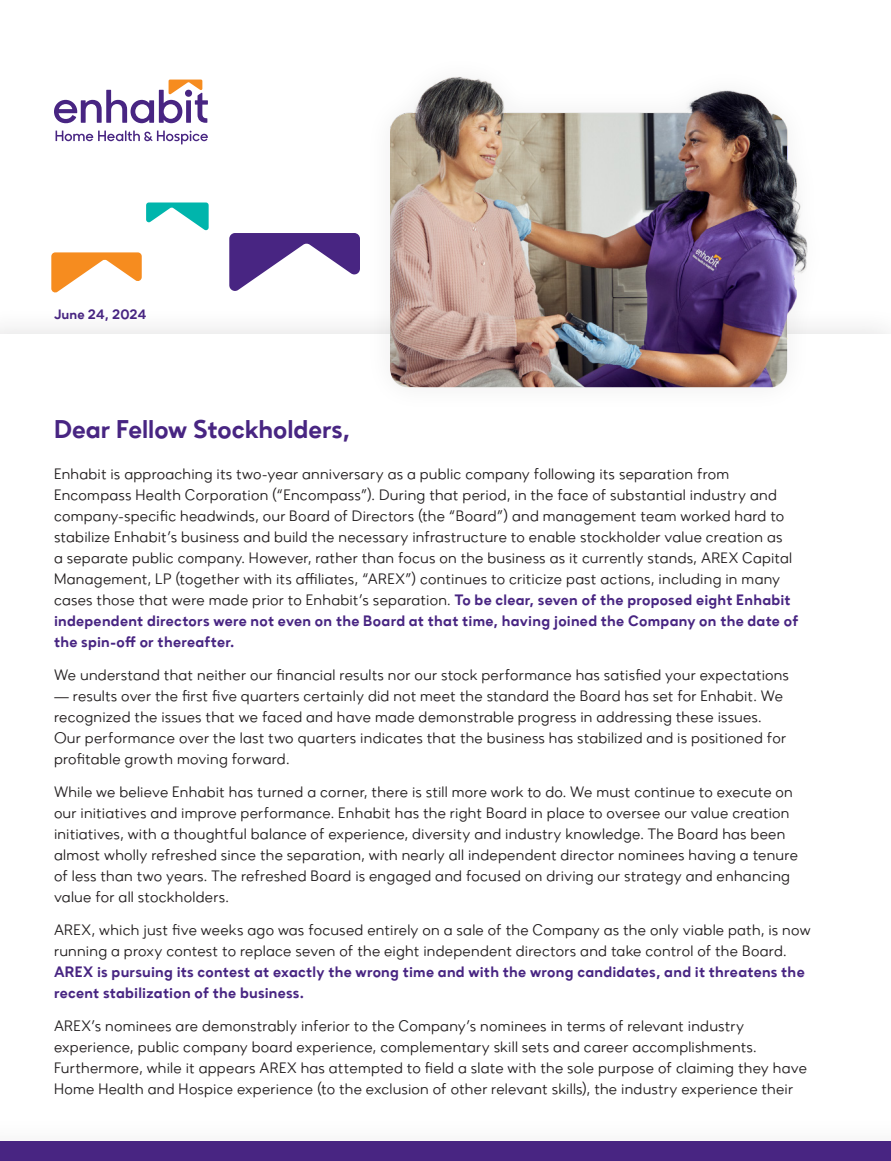
<style>
.page{position:relative;width:891px;height:1161px;background:#fff}
.page>*{position:absolute;margin:0;border:0;box-sizing:border-box;transform-origin:0 0}
.t1{font:25.5px "Zirkel Regular 5";color:#482582}
.Body_Text{font:15px/21px "Zirkel";letter-spacing:.015em;color:#231f20}
.Negative{font:13.5px "Zirkel Regular 5";letter-spacing:.01em;color:#482582}
.s1{font-family:"Zirkel Regular 5";color:#482582}
</style>
<div class="page">
<svg style="left:54px;top:80px;width:154px;height:64px"></svg>
<img style="left:390px;top:76px;width:418px;height:311px">
<div style="left:0;top:1142px;width:891px;height:19px;background:#482582"></div>
<svg style="left:51px;top:252px;width:91px;height:41px"></svg>
<svg style="left:146px;top:203px;width:63px;height:28px"></svg>
<svg style="left:229px;top:233px;width:131px;height:58px"></svg>
<hr style="left:887px;top:746px;width:4px;height:402px;background:#fff">
<p class="Negative" style="left:54px;top:307px;width:94px">June 24, 2024</p>
<h2 class="t1" style="left:54px;top:413px;width:298px">Dear Fellow Stockholders,</h2>
<p class="Body_Text" style="left:54px;top:463px;width:746px">Enhabit is approaching its two-year anniversary as a public company following its separation from Encompass Health Corporation (“Encompass”). During that period, in the face of substantial industry and company-specific headwinds, our Board of Directors (the “Board”) and management team worked hard to stabilize Enhabit’s business and build the necessary infrastructure to enable stockholder value creation as<br>a separate public company. However, rather than focus on the business as it currently stands, AREX Capital Management, LP (together with its affiliates, “AREX”) continues to criticize past actions, including in many cases those that were made prior to Enhabit’s separation. <span class="s1">To be clear, seven of the proposed eight Enhabit independent directors were not even on the Board at that time, having joined the Company on the date of the spin-off or thereafter.</span></p>
<p class="Body_Text" style="left:54px;top:664px;width:737px">We understand that neither our financial results nor our stock performance has satisfied your expectations</p>
<p class="Body_Text" style="left:54px;top:685px;width:734px">— results over the first five quarters certainly did not meet the standard the Board has set for Enhabit. We recognized the issues that we faced and have made demonstrable progress in addressing these issues.<br>Our performance over the last two quarters indicates that the business has stabilized and is positioned for profitable growth moving forward.</p>
<p class="Body_Text" style="left:54px;top:781px;width:745px">While we believe Enhabit has turned a corner, there is still more work to do. We must continue to execute on our initiatives and improve performance. Enhabit has the right Board in place to oversee our value creation initiatives, with a thoughtful balance of experience, diversity and industry knowledge. The Board has been almost wholly refreshed since the separation, with nearly all independent director nominees having a tenure of less than two years. The refreshed Board is engaged and focused on driving our strategy and enhancing value for all stockholders.</p>
<p class="Body_Text" style="left:54px;top:920px;width:758px">AREX, which just five weeks ago was focused entirely on a sale of the Company as the only viable path, is now running a proxy contest to replace seven of the eight independent directors and take control of the Board.<br><span class="s1">AREX is pursuing its contest at exactly the wrong time and with the wrong candidates, and it threatens the recent stabilization of the business.</span></p>
<p class="Body_Text" style="left:54px;top:1016px;width:755px">AREX’s nominees are demonstrably inferior to the Company’s nominees in terms of relevant industry experience, public company board experience, complementary skill sets and career accomplishments.<br>Furthermore, while it appears AREX has attempted to field a slate with the sole purpose of claiming they have Home Health and Hospice experience (to the exclusion of other relevant skills), the industry experience their</p>
</div>
